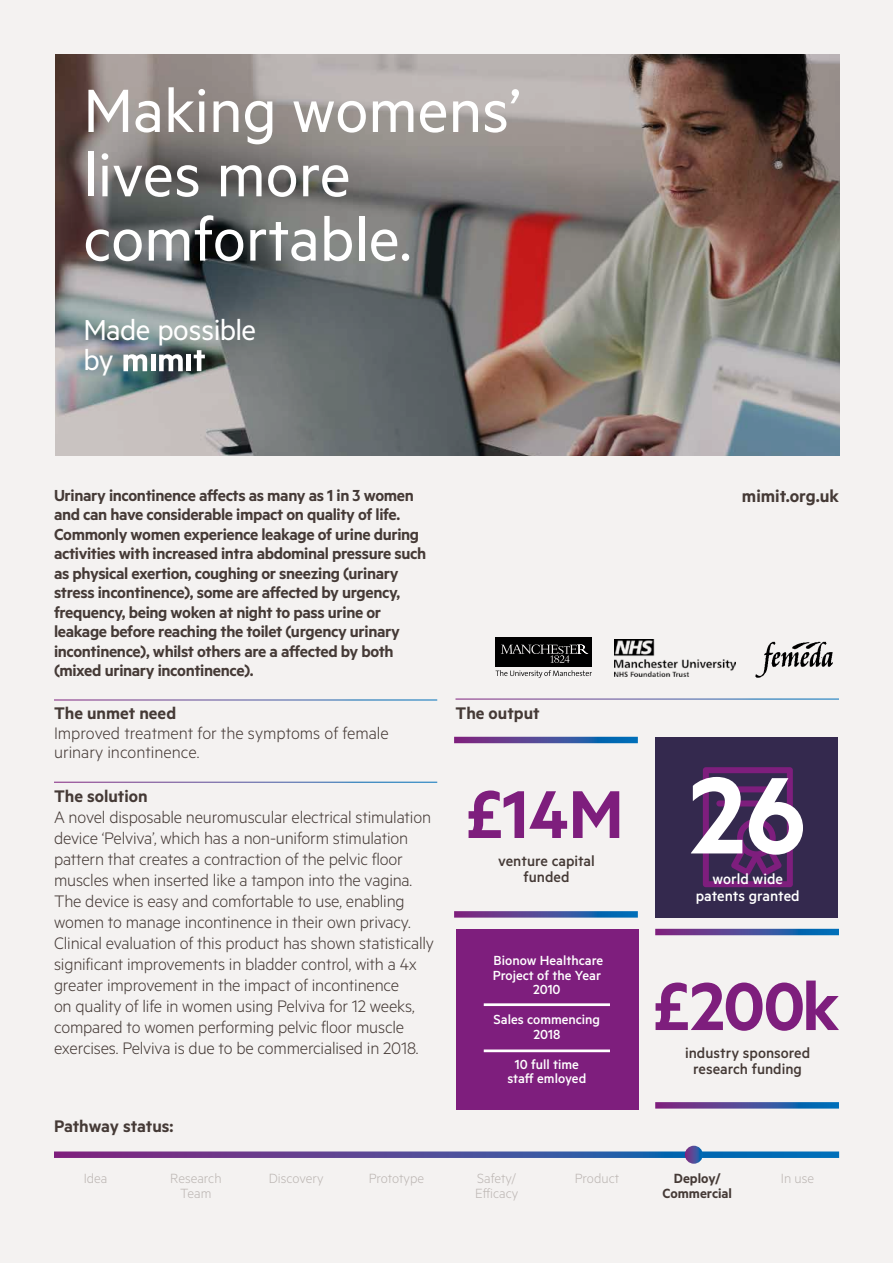
<style>
.page{position:relative;width:893px;height:1263px;background:#fff}
.page>*{position:absolute;margin:0;border:0;box-sizing:border-box;transform-origin:0 0}
.t1{font:600 122.7px "Metric";color:#fff}
.t2{font:600 76.05px "Metric";letter-spacing:-.02em;color:#7e1e7d}
.t3{font:68.85px/64.3px "Metric";color:#fff}
.t4{font:32.55px/30px "Metric";letter-spacing:-.02em;color:#fff}
.t5{font:600 19.35px "Metric";color:#453a36}
.t6{font:600 18.9px "Metric";color:#453a36}
.t7{font:300 18.75px/21px "Metric";letter-spacing:-.01em;color:#453a36}
.t8{font:600 18px/19.5px "Metric";letter-spacing:-.02em;color:#453a36}
.t9{font:500 16.5px/16.5px "Metric";color:#453a36;text-align:center}
.t10{font:500 16.5px/16.5px "Metric";color:#fff;text-align:center}
.t11{font:300 15px/15px "Metric";color:#bcb6b3;text-align:center}
.t12{font:600 15px/15px "Metric";color:#453a36;text-align:center}
.t13{font:500 14.85px/14.9px "Metric";color:#fff;text-align:center}
</style>
<div class="page">
<div style="left:0;top:0;width:893px;height:1262px;background:#f4f2f1"></div>
<div style="left:656px;top:737px;width:182px;height:180px;background:#34294e"></div>
<svg style="left:703px;top:767px;width:90px;height:120px"></svg>
<img style="left:55px;top:54px;width:784px;height:402px">
<svg style="left:655px;top:929px;width:184px;height:6px"></svg>
<svg style="left:454px;top:737px;width:184px;height:6px"></svg>
<svg style="left:655px;top:1102px;width:184px;height:6px"></svg>
<svg style="left:454px;top:911px;width:184px;height:7px"></svg>
<div style="left:456px;top:929px;width:182px;height:181px;background:#7e1e7d"></div>
<hr style="left:484px;top:1003px;width:126px;height:3px;background:#fff">
<hr style="left:484px;top:1049px;width:126px;height:3px;background:#fff">
<svg style="left:123px;top:354px;width:24px;height:17px"></svg>
<hr style="left:151px;top:355px;width:4px;height:16px;background:#fff">
<svg style="left:159px;top:354px;width:24px;height:17px"></svg>
<div style="left:186px;top:355px;width:5px;height:16px;background:#fff"></div>
<svg style="left:194px;top:350px;width:11px;height:21px"></svg>
<svg style="left:54px;top:1151px;width:785px;height:7px;background:#5259a1"></svg>
<svg style="left:685px;top:1146px;width:18px;height:18px"></svg>
<hr style="left:54px;top:700px;width:383px;height:1px;background:#fff">
<hr style="left:54px;top:782px;width:383px;height:1px;background:#fff">
<hr style="left:455px;top:699px;width:384px;height:1px;background:#fff">
<img style="left:614px;top:640px;width:122px;height:36px">
<div style="left:496px;top:637px;width:96px;height:30px;background:#000"></div>
<svg style="left:501px;top:644px;width:87px;height:19px"></svg>
<svg style="left:496px;top:670px;width:96px;height:8px"></svg>
<img style="left:755px;top:641px;width:78px;height:37px">
<h3 class="t3" style="left:83px;top:76px;width:439px">Making womens’ lives more comfortable.</h3>
<h3 class="t4" style="left:83px;top:314px;width:174px">Made possible by</h3>
<p class="t8" style="left:54px;top:485px;width:374px">Urinary incontinence affects as many as 1 in 3 women and can have considerable impact on quality of life.<br>Commonly women experience leakage of urine during activities with increased intra abdominal pressure such as physical exertion, coughing or sneezing (urinary stress incontinence), some are affected by urgency, frequency, being woken at night to pass urine or leakage before reaching the toilet (urgency urinary incontinence), whilst others are a affected by both (mixed urinary incontinence).</p>
<p class="t6" style="left:54px;top:702px;width:124px">The unmet need</p>
<p class="t7" style="left:54px;top:722px;width:336px;line-height:19.5px">Improved treatment for the symptoms of female urinary incontinence.</p>
<p class="t6" style="left:54px;top:784px;width:95px">The solution</p>
<p class="t7" style="left:54px;top:805px;width:382px">A novel disposable neuromuscular electrical stimulation device ‘Pelviva’, which has a non-uniform stimulation pattern that creates a contraction of the pelvic floor muscles when inserted like a tampon into the vagina.<br>The device is easy and comfortable to use, enabling women to manage incontinence in their own privacy.<br>Clinical evaluation of this product has shown statistically significant improvements in bladder control, with a 4x greater improvement in the impact of incontinence<br>on quality of life in women using Pelviva for 12 weeks, compared to women performing pelvic floor muscle exercises. Pelviva is due to be commercialised in 2018.</p>
<p class="t6" style="left:54px;top:1115px;width:121px">Pathway status:</p>
<p class="t6" style="left:455px;top:701px;width:86px">The output</p>
<h2 class="t2" style="left:466px;top:769px;width:159px">£14M</h2>
<p class="t9" style="left:498px;top:852px;width:98px">venture capital funded</p>
<p class="t13" style="left:493px;top:952px;width:112px">Bionow Healthcare<br>Project of the Year<br>2010</p>
<p class="t13" style="left:493px;top:1011px;width:108px">Sales commencing<br>2018</p>
<p class="t13" style="left:507px;top:1056px;width:80px">10 full time staff emloyed</p>
<p class="t5" style="left:742px;top:484px;width:98px">mimit.org.uk</p>
<h1 class="t1" style="left:689px;top:742px;width:119px">26</h1>
<p class="t10" style="left:696px;top:870px;width:105px">world wide patents granted</p>
<h2 class="t2" style="left:653px;top:961px;width:187px">£200k</h2>
<p class="t9" style="left:685px;top:1044px;width:127px">industry sponsored research funding</p>
<p class="t11" style="left:84px;top:1170px;width:25px">Idea</p>
<p class="t11" style="left:170px;top:1170px;width:53px">Research<br>Team</p>
<p class="t11" style="left:269px;top:1170px;width:56px">Discovery</p>
<p class="t11" style="left:369px;top:1170px;width:57px">Prototype</p>
<p class="t11" style="left:475px;top:1170px;width:45px;text-align:left">Safety/<br>Efficacy</p>
<p class="t11" style="left:575px;top:1170px;width:46px">Product</p>
<p class="t12" style="left:662px;top:1170px;width:71px">Deploy/<br>Commercial</p>
<p class="t11" style="left:781px;top:1170px;width:35px">In use</p>
</div>
